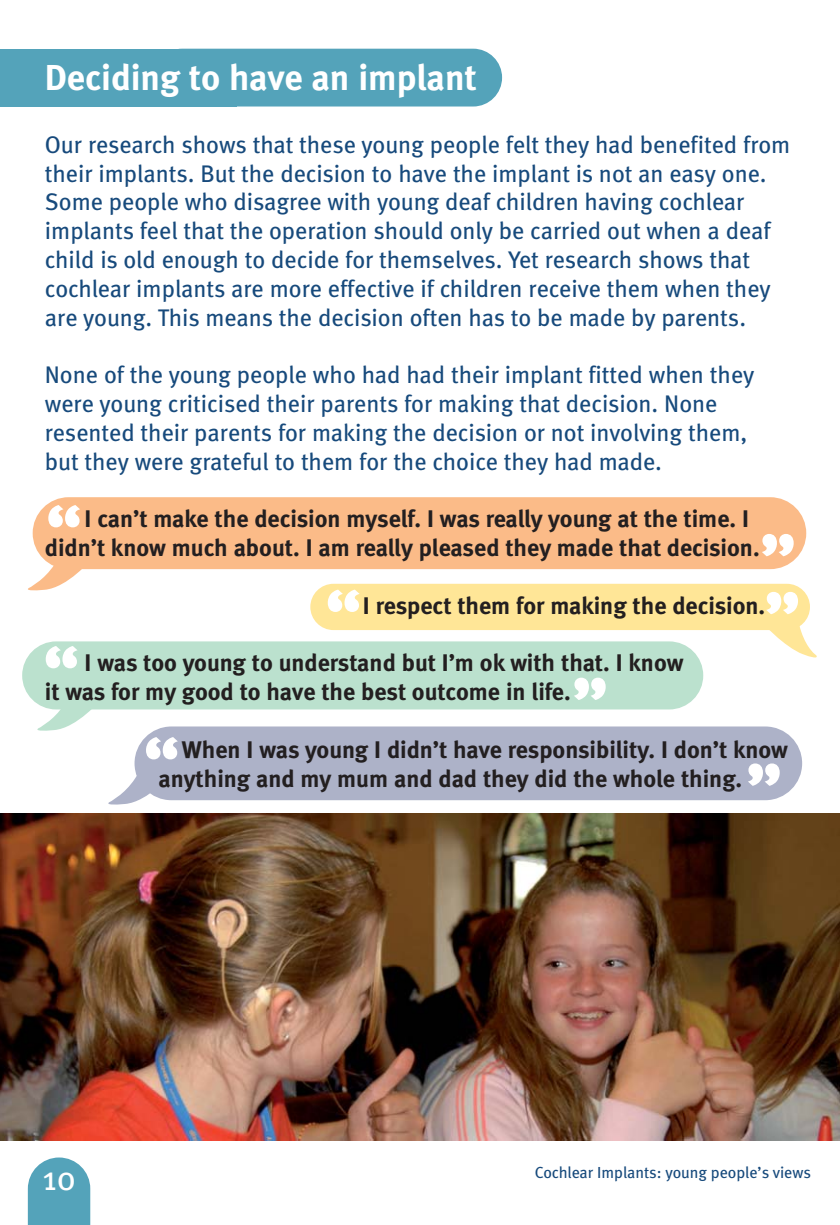
<style>
.page{position:relative;width:840px;height:1225px;background:#fff}
.page>*{position:absolute;margin:0;border:0;box-sizing:border-box;transform-origin:0 0}
.t1{font:900 68px "Meta";color:#fff}
.t2{font:700 36px "Meta";color:#fff}
.t3{font:34px "Meta";color:#fff}
.t4{font:24px/28.8px "Meta";color:#174a7c}
.t5{font:700 24px/28.8px "Meta";color:#231f20}
.t6{font:16px "Meta";color:#174a7c}
</style>
<div class="page">
<svg style="left:769px;top:607px;width:48px;height:51px"></svg>
<svg style="left:108px;top:776px;width:64px;height:29px"></svg>
<svg style="left:33px;top:700px;width:68px;height:31px"></svg>
<svg style="left:28px;top:539px;width:63px;height:52px"></svg>
<div style="left:134px;top:726px;width:667px;height:74px;background:#adb2c8;border-radius:37px"></div>
<div style="left:33px;top:497px;width:772px;height:72px;background:#fbbb88;border-radius:36px"></div>
<div style="left:310px;top:584px;width:499px;height:46px;background:#ffe697;border-radius:23px"></div>
<div style="left:22px;top:641px;width:680px;height:68px;background:#bbe1ce;border-radius:34px"></div>
<div style="left:0;top:49px;width:236px;height:57px;background:#54a3ba"></div>
<div style="left:153px;top:49px;width:349px;height:57px;background:#54a3ba;border-radius:29px"></div>
<svg style="left:28px;top:1157px;width:62px;height:68px;background:#65acc1"></svg>
<img style="left:0;top:814px;width:839px;height:326px">
<h2 class="t2" style="left:45px;top:64px;width:433px">Deciding to have an implant</h2>
<p class="t4" style="left:45px;top:132px;width:746px">Our research shows that these young people felt they had benefited from their implants. But the decision to have the implant is not an easy one.<br>Some people who disagree with young deaf children having cochlear implants feel that the operation should only be carried out when a deaf child is old enough to decide for themselves. Yet research shows that cochlear implants are more effective if children receive them when they are young. This means the decision often has to be made by parents.</p>
<p class="t4" style="left:45px;top:362px;width:710px">None of the young people who had had their implant fitted when they were young criticised their parents for making that decision. None resented their parents for making the decision or not involving them, but they were grateful to them for the choice they had made.</p>
<p class="t5" style="left:45px;top:506px;width:715px;text-indent:40px">I can’t make the decision myself. I was really young at the time. I didn’t know much about. I am really pleased they made that decision.</p>
<p class="t5" style="left:363px;top:593px;width:403px">I respect them for making the decision.</p>
<p class="t5" style="left:45px;top:650px;width:640px;text-indent:40px">I was too young to understand but I’m ok with that. I know it was for my good to have the best outcome in life.</p>
<p class="t5" style="left:158px;top:737px;width:630px;text-indent:24px">When I was young I didn’t have responsibility. I don’t know anything and my mum and dad they did the whole thing.</p>
<h1 class="t1" style="left:46px;top:506px;width:36px">“</h1>
<h1 class="t1" style="left:760px;top:534px;width:36px">”</h1>
<h1 class="t1" style="left:325px;top:590px;width:36px">“</h1>
<h1 class="t1" style="left:764px;top:592px;width:36px">”</h1>
<h1 class="t1" style="left:44px;top:646px;width:36px">“</h1>
<h1 class="t1" style="left:572px;top:678px;width:36px">”</h1>
<h1 class="t1" style="left:144px;top:738px;width:36px">“</h1>
<h1 class="t1" style="left:746px;top:764px;width:36px">”</h1>
<h3 class="t3" style="left:42px;top:1165px;width:35px">10</h3>
<p class="t6" style="left:534px;top:1167px;width:278px">Cochlear Implants: young people’s views</p>
</div>
